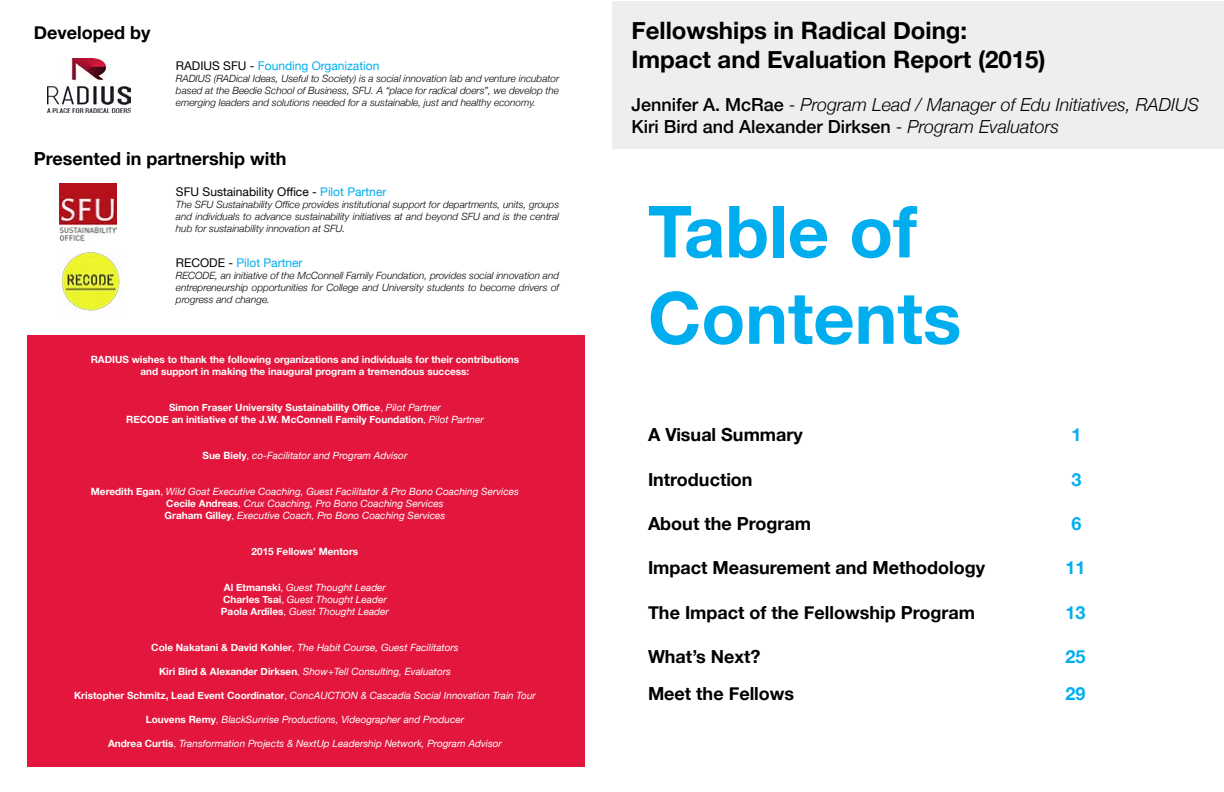
<style>
.page{position:relative;width:1224px;height:792px;background:#fff}
.page>*{position:absolute;margin:0;border:0;box-sizing:border-box;transform-origin:0 0}
.t1{font:700 72px/86.4px "Helvetica Neue";color:#00aeef}
.t2{font:700 24px/28.8px "Helvetica Neue";color:#000}
.t3{font:700 18px "Helvetica Neue";color:#000}
.t4{font:italic 300 18px/21.6px "Helvetica Neue";color:#000}
.t5{font:700 18px "Helvetica Neue";color:#00aeef}
.t6{font:12px "Helvetica Neue";color:#00aeef}
.t7{font:12px "Helvetica Neue";color:#000}
.t8{font:italic 10px/12px "Helvetica Neue";color:#fff;text-align:center}
.t9{font:italic 300 10px/12px "Helvetica Neue";color:#000;text-align:justify}
.t10{font:700 10px/12px "Helvetica Neue";color:#fff;text-align:center}
.s1{color:#000}
.s2{color:#00aeef}
.s3{font-weight:400}
.s4{font-weight:400;font-style:italic}
.s5{font-weight:700;font-style:normal}
.s6{font-style:normal}
.s7{font-weight:300;font-style:normal}
.s8{font-weight:500;font-style:normal}
</style>
<div class="page">
<img style="left:47px;top:58px;width:84px;height:55px">
<img style="left:60px;top:183px;width:56px;height:59px">
<img style="left:61px;top:252px;width:59px;height:59px">
<div style="left:27px;top:335px;width:558px;height:432px;background:#e3173e"></div>
<div style="left:612px;top:2px;width:612px;height:147px;background:#eee"></div>
<h3 class="t3" style="left:34px;top:19px;width:118px">Developed by</h3>
<p class="t6" style="left:176px;top:57px;width:205px"><span class="s1">RADIUS SFU -</span> Founding Organization</p>
<p class="t9" style="left:176px;top:71px;width:385px">RADIUS (RADical Ideas, Useful to Society) is a social innovation lab and venture incubator based at the Beedie School of Business, SFU. A “place for radical doers”, we develop the emerging leaders and solutions needed for a sustainable, just and healthy economy.</p>
<h3 class="t3" style="left:34px;top:144px;width:254px">Presented in partnership with</h3>
<p class="t7" style="left:176px;top:183px;width:212px">SFU Sustainability Office - <span class="s2">Pilot Partner</span></p>
<p class="t9" style="left:176px;top:198px;width:385px">The SFU Sustainability Office provides institutional support for departments, units, groups and individuals to advance sustainability initiatives at and beyond SFU and is the central hub for sustainability innovation at SFU.</p>
<p class="t6" style="left:176px;top:254px;width:128px"><span class="s1">RECODE -</span> Pilot Partner</p>
<p class="t9" style="left:176px;top:269px;width:385px">RECODE, an initiative of the McConnell Family Foundation, provides social innovation and entrepreneurship opportunities for College and University students to become drivers of progress and change.</p>
<p class="t10" style="left:91px;top:354px;width:430px">RADIUS wishes to thank the following organizations and individuals for their contributions and support in making the inaugural program a tremendous success:</p>
<p class="t10" style="left:126px;top:402px;width:359px">Simon Fraser University Sustainability Office<span class="s3">,</span> <span class="s4">Pilot Partner<br></span>RECODE an initiative of the J.W. McConnell Family Foundation<span class="s3">,</span> <span class="s4">Pilot Partner</span></p>
<p class="t8" style="left:203px;top:450px;width:206px"><span class="s5">Sue Biely</span><span class="s6">,</span> co-Facilitator and Program Advisor</p>
<p class="t8" style="left:91px;top:486px;width:430px"><span class="s5">Meredith Egan</span><span class="s6">,</span> Wild Goat Executive Coaching, Guest Facilitator &amp; Pro Bono Coaching Services<br><span class="s5">Cecile Andreas</span><span class="s6">,</span> Crux Coaching, Pro Bono Coaching Services<br><span class="s5">Graham Gilley</span><span class="s6">,</span> Executive Coach, Pro Bono Coaching Services</p>
<p class="t10" style="left:252px;top:546px;width:108px">2015 Fellows’ Mentors</p>
<p class="t8" style="left:221px;top:582px;width:169px;text-align:left"><span class="s5">Al Etmanski</span><span class="s6">,</span> Guest Thought Leader<br><span class="s5">Charles Tsai</span><span class="s6">,</span> Guest Thought Leader<br><span class="s5">Paola Ardiles</span><span class="s6">,</span> Guest Thought Leader</p>
<p class="t8" style="left:151px;top:642px;width:309px"><span class="s5">Cole Nakatani &amp; David Kohler</span><span class="s6">,</span> The Habit Course, Guest Facilitators</p>
<p class="t8" style="left:159px;top:666px;width:293px"><span class="s5">Kiri Bird &amp; Alexander Dirksen</span><span class="s7">,</span> Show+Tell Consulting, Evaluators</p>
<p class="t8" style="left:74px;top:690px;width:463px"><span class="s5">Kristopher Schmitz, Lead Event Coordinator</span><span class="s7">,</span> ConcAUCTION &amp; Cascadia Social Innovation Train Tour</p>
<p class="t8" style="left:146px;top:714px;width:320px"><span class="s5">Louvens Remy</span><span class="s7">,</span> BlackSunrise Productions, Videographer and Producer</p>
<p class="t8" style="left:108px;top:738px;width:395px"><span class="s5">Andrea Curtis</span><span class="s7">,</span> Transformation Projects &amp; NextUp Leadership Network, Program Advisor</p>
<h2 class="t2" style="left:632px;top:17px;width:416px">Fellowships in Radical Doing:<br>Impact and Evaluation Report (2015)</h2>
<h3 class="t4" style="left:632px;top:93px;width:569px"><span class="s8">Jennifer A. McRae</span> <span class="s6">-</span> Program Lead / Manager of Edu Initiatives, RADIUS<br><span class="s8">Kiri Bird and Alexander Dirksen</span> <span class="s6">-</span> Program Evaluators</h3>
<h1 class="t1" style="left:648px;top:190px;width:315px">Table of<br>Contents</h1>
<h3 class="t3" style="left:648px;top:421px;width:156px">A Visual Summary</h3>
<h3 class="t5" style="left:1072px;top:421px;width:12px">1</h3>
<h3 class="t3" style="left:648px;top:465px;width:106px">Introduction</h3>
<h3 class="t5" style="left:1072px;top:465px;width:12px">3</h3>
<h3 class="t3" style="left:648px;top:509px;width:165px">About the Program</h3>
<h3 class="t5" style="left:1072px;top:509px;width:12px">6</h3>
<h3 class="t3" style="left:648px;top:554px;width:339px">Impact Measurement and Methodology</h3>
<h3 class="t5" style="left:1066px;top:554px;width:22px">11</h3>
<h3 class="t3" style="left:648px;top:598px;width:329px">The Impact of the Fellowship Program</h3>
<h3 class="t5" style="left:1066px;top:598px;width:22px">13</h3>
<h3 class="t3" style="left:648px;top:643px;width:114px">What’s Next?</h3>
<h3 class="t5" style="left:1066px;top:643px;width:22px">25</h3>
<h3 class="t3" style="left:648px;top:680px;width:148px">Meet the Fellows</h3>
<h3 class="t5" style="left:1066px;top:680px;width:22px">29</h3>
</div>
